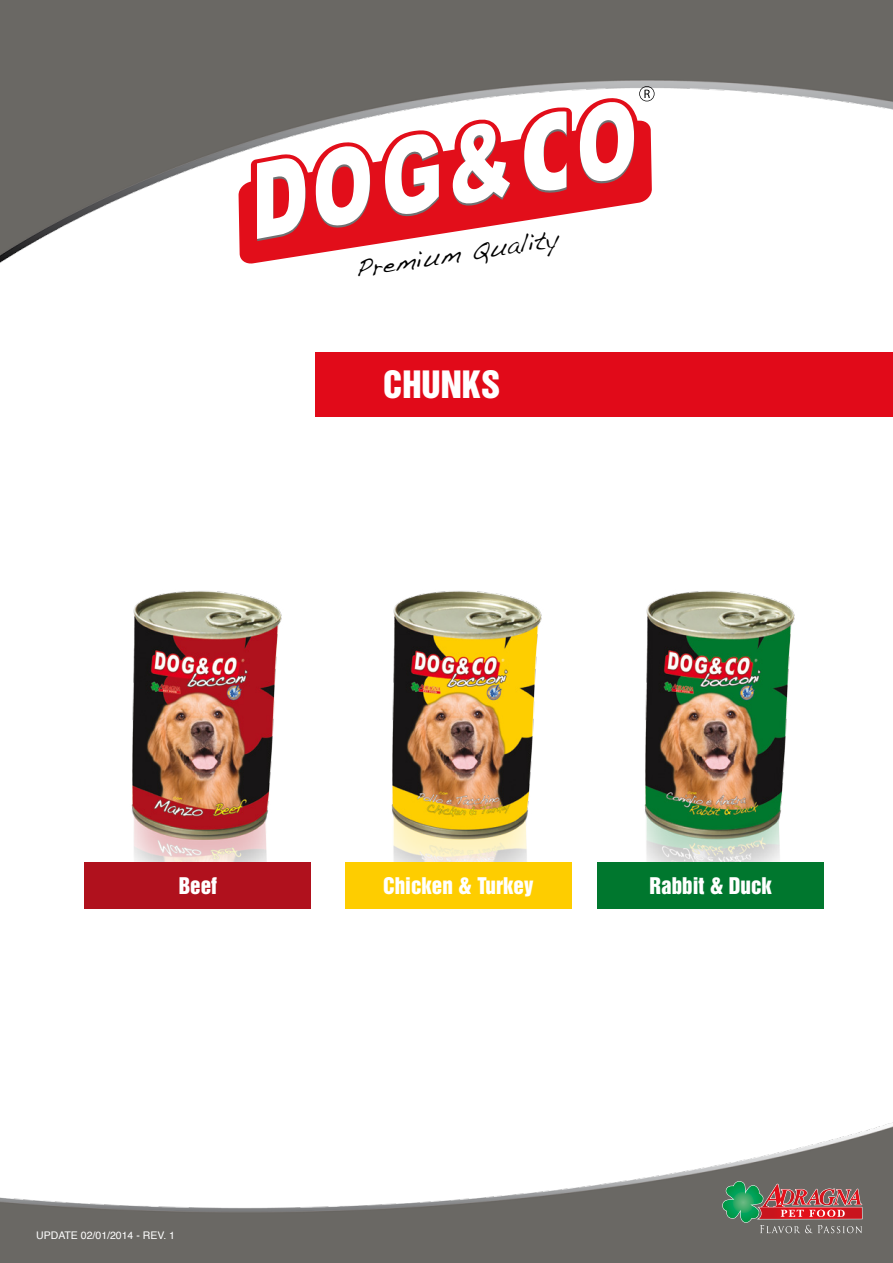
<style>
.page{position:relative;width:893px;height:1263px;background:#fff}
.page>*{position:absolute;margin:0;border:0;box-sizing:border-box;transform-origin:0 0}
.t1{font:34.5px "Helvetica Inserat LT Std";color:#fff}
.t2{font:21.9px "Dakota";color:#000}
.t3{font:21px "Helvetica Inserat LT Std";color:#fff}
.t4{font:10.5px "Helvetica";color:#fff}
</style>
<div class="page">
<img style="left:0;top:0;width:893px;height:1263px">
<svg style="left:238px;top:120px;width:414px;height:144px"></svg>
<svg style="left:251px;top:86px;width:403px;height:161px"></svg>
<svg style="left:722px;top:1181px;width:140px;height:52px;background:#866c62"></svg>
<div style="left:316px;top:352px;width:577px;height:65px;background:#e10a19"></div>
<img style="left:601px;top:584px;width:219px;height:334px">
<img style="left:349px;top:584px;width:219px;height:334px">
<img style="left:88px;top:584px;width:219px;height:334px">
<div style="left:85px;top:862px;width:226px;height:47px;background:#b0111d"></div>
<div style="left:345px;top:862px;width:227px;height:47px;background:#fecd00"></div>
<div style="left:597px;top:862px;width:227px;height:47px;background:#00772e"></div>
<p class="t2" style="left:353px;top:256px;width:207px;rotate:-9deg">Premium Quality</p>
<h1 class="t1" style="left:383px;top:364px;width:118px">CHUNKS</h1>
<p class="t3" style="left:179px;top:873px;width:40px">Beef</p>
<p class="t3" style="left:383px;top:873px;width:152px">Chicken &amp; Turkey</p>
<p class="t3" style="left:650px;top:873px;width:124px">Rabbit &amp; Duck</p>
<p class="t4" style="left:36px;top:1227px;width:140px">UPDATE 02/01/2014 - REV. 1</p>
</div>
